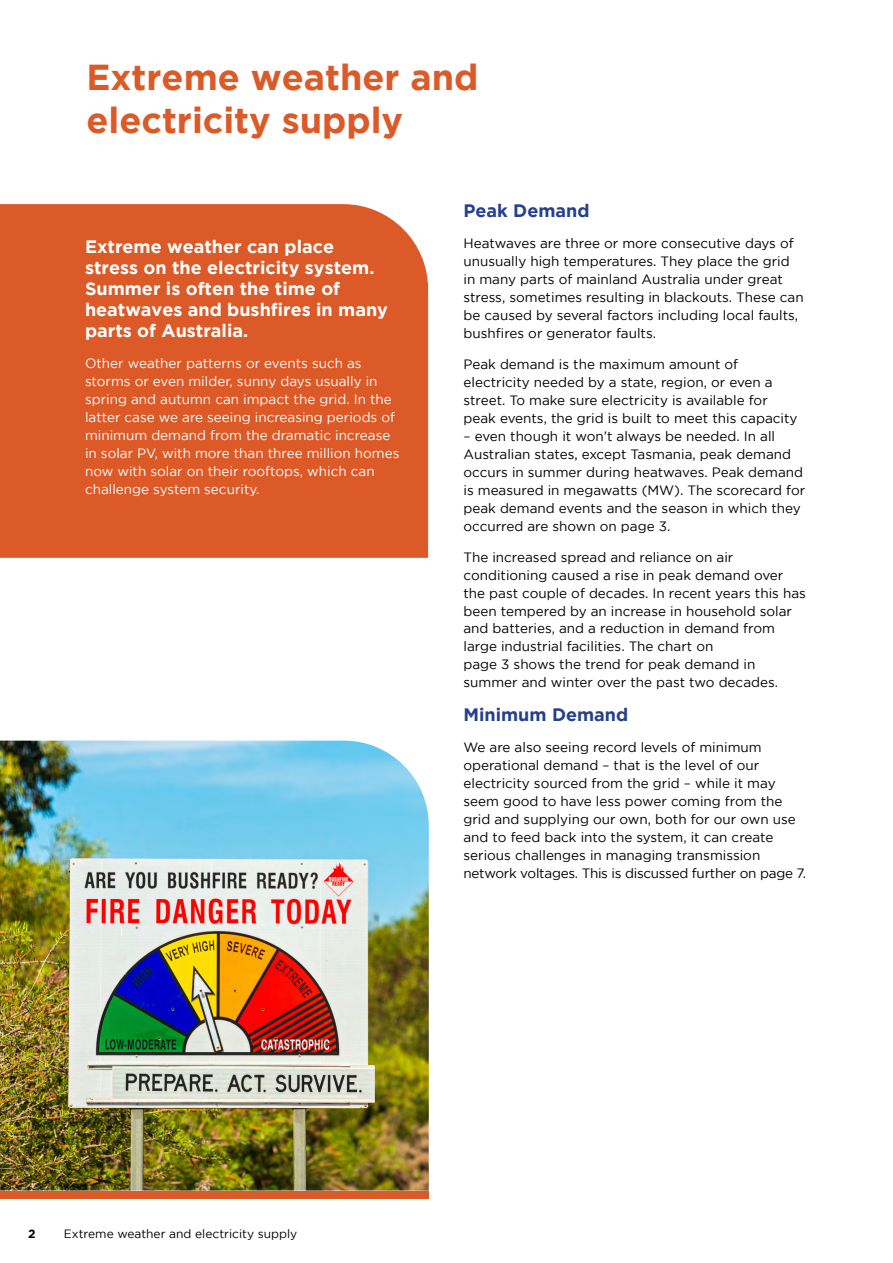
<style>
.page{position:relative;width:893px;height:1263px;background:#fff}
.page>*{position:absolute;margin:0;border:0;box-sizing:border-box;transform-origin:0 0}
.t1{font:700 36px/43.2px "Gotham";color:#db5a27}
.t2{font:700 18px/21px "Gotham";color:#fff}
.t3{font:700 18px "Gotham";color:#25408f}
.t4{font:13.5px/18px "Gotham";color:#000}
.t5{font:13.5px/18px "Gotham";color:#fff}
.t6{font:12px "Gotham";color:#000}
.t7{font:700 12px "Gotham";color:#000}
</style>
<div class="page">
<div style="left:0;top:204px;width:428px;height:354px;background:#db5a27"></div>
<div style="left:0;top:1191px;width:429px;height:8px;background:#db5a27"></div>
<img style="left:0;top:741px;width:429px;height:449px">
<h1 class="t1" style="left:86px;top:55px;width:393px">Extreme weather and electricity supply</h1>
<h2 class="t2" style="left:85px;top:236px;width:304px">Extreme weather can place stress on the electricity system.<br>Summer is often the time of heatwaves and bushfires in many parts of Australia.</h2>
<p class="t5" style="left:85px;top:354px;width:316px">Other weather patterns or events such as storms or even milder, sunny days usually in spring and autumn can impact the grid. In the latter case we are seeing increasing periods of minimum demand from the dramatic increase in solar PV, with more than three million homes now with solar on their rooftops, which can challenge system security.</p>
<h2 class="t3" style="left:463px;top:200px;width:127px">Peak Demand</h2>
<p class="t4" style="left:463px;top:234px;width:342px">Heatwaves are three or more consecutive days of unusually high temperatures. They place the grid in many parts of mainland Australia under great stress, sometimes resulting in blackouts. These can be caused by several factors including local faults, bushfires or generator faults.</p>
<p class="t4" style="left:463px;top:355px;width:335px">Peak demand is the maximum amount of electricity needed by a state, region, or even a street. To make sure electricity is available for peak events, the grid is built to meet this capacity</p>
<p class="t4" style="left:463px;top:427px;width:343px">– even though it won’t always be needed. In all Australian states, except Tasmania, peak demand occurs in summer during heatwaves. Peak demand is measured in megawatts (MW). The scorecard for peak demand events and the season in which they occurred are shown on page 3.</p>
<p class="t4" style="left:463px;top:547px;width:344px">The increased spread and reliance on air conditioning caused a rise in peak demand over the past couple of decades. In recent years this has been tempered by an increase in household solar and batteries, and a reduction in demand from large industrial facilities. The chart on<br>page 3 shows the trend for peak demand in summer and winter over the past two decades.</p>
<h2 class="t3" style="left:463px;top:704px;width:166px">Minimum Demand</h2>
<p class="t4" style="left:463px;top:738px;width:344px">We are also seeing record levels of minimum operational demand – that is the level of our electricity sourced from the grid – while it may seem good to have less power coming from the grid and supplying our own, both for our own use and to feed back into the system, it can create serious challenges in managing transmission network voltages. This is discussed further on page 7.</p>
<p class="t7" style="left:28px;top:1227px;width:9px">2</p>
<p class="t6" style="left:64px;top:1227px;width:235px">Extreme weather and electricity supply</p>
</div>
